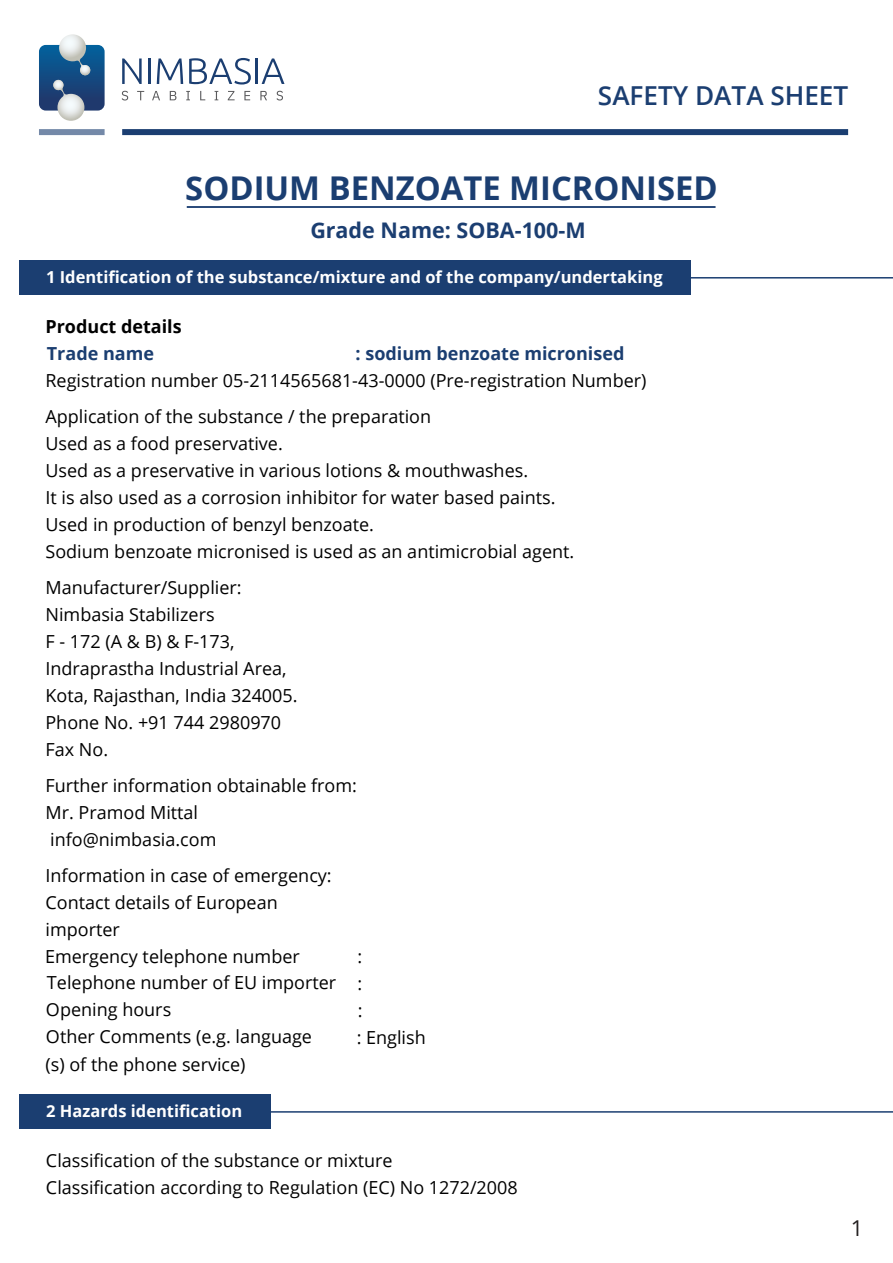
<style>
.page{position:relative;width:893px;height:1263px;background:#fff}
.page>*{position:absolute;margin:0;border:0;box-sizing:border-box;transform-origin:0 0}
.t1{font:700 32.7px "Open Sans";color:#1b3e71}
.t2{font:600 26.1px "Open Sans";color:#1b3e71}
.t3{font:21.9px "Open Sans";color:#231f20}
.t4{font:700 21.45px "Open Sans";color:#1b3e71}
.t5{font:18px/27px "Open Sans";color:#000}
.t6{font:700 18px "Open Sans";color:#1b3e71}
.t7{font:700 18px "Open Sans";color:#000}
.t8{font:700 16.5px "Open Sans";color:#fff}
</style>
<div class="page">
<svg style="left:122px;top:58px;width:20px;height:26px"></svg>
<hr style="left:148px;top:58px;width:3px;height:26px;background:#1b3e71">
<svg style="left:157px;top:58px;width:26px;height:26px"></svg>
<svg style="left:189px;top:58px;width:62px;height:27px"></svg>
<hr style="left:255px;top:58px;width:3px;height:26px;background:#1b3e71">
<svg style="left:262px;top:58px;width:22px;height:26px"></svg>
<svg style="left:122px;top:91px;width:6px;height:9px"></svg>
<svg style="left:137px;top:91px;width:7px;height:9px"></svg>
<svg style="left:152px;top:91px;width:8px;height:9px"></svg>
<svg style="left:170px;top:91px;width:6px;height:9px"></svg>
<svg style="left:186px;top:91px;width:4px;height:9px"></svg>
<svg style="left:200px;top:91px;width:5px;height:9px"></svg>
<svg style="left:215px;top:91px;width:3px;height:9px"></svg>
<svg style="left:228px;top:91px;width:7px;height:9px"></svg>
<svg style="left:244px;top:91px;width:6px;height:9px"></svg>
<svg style="left:260px;top:91px;width:7px;height:9px"></svg>
<svg style="left:276px;top:91px;width:7px;height:9px"></svg>
<svg style="left:39px;top:34px;width:66px;height:87px"></svg>
<hr style="left:277px;top:277px;width:616px;height:2px;background:#1b3e71">
<div style="left:19px;top:261px;width:671px;height:34px;background:#1b3e71"></div>
<div style="left:122px;top:129px;width:726px;height:6px;background:#1b3e71"></div>
<div style="left:39px;top:129px;width:66px;height:6px;background:#7489a8"></div>
<hr style="left:187px;top:206px;width:529px;height:2px;background:#1b3e71">
<hr style="left:266px;top:1111px;width:627px;height:2px;background:#1b3e71">
<div style="left:19px;top:1095px;width:251px;height:34px;background:#1b3e71"></div>
<h2 class="t2" style="left:598px;top:78px;width:252px">SAFETY DATA SHEET</h2>
<h1 class="t1" style="left:185px;top:165px;width:534px">SODIUM BENZOATE MICRONISED</h1>
<p class="t4" style="left:310px;top:215px;width:277px">Grade Name: SOBA-100-M</p>
<p class="t8" style="left:46px;top:266px;width:618px">1 Identification of the substance/mixture and of the company/undertaking</p>
<p class="t7" style="left:45px;top:314px;width:138px">Product details</p>
<p class="t6" style="left:356px;top:341px;width:270px">: sodium benzoate micronised</p>
<p class="t5" style="left:45px;top:362px;width:602px;line-height:36px">Registration number 05-2114565681-43-0000 (Pre-registration Number)<br>Application of the substance / the preparation</p>
<p class="t5" style="left:45px;top:429px;width:530px">Used as a food preservative.<br>Used as a preservative in various lotions &amp; mouthwashes.<br>It is also used as a corrosion inhibitor for water based paints.<br>Used in production of benzyl benzoate.<br>Sodium benzoate micronised is used as an antimicrobial agent.</p>
<p class="t5" style="left:45px;top:573px;width:254px">Manufacturer/Supplier:<br>Nimbasia Stabilizers<br>F - 172 (A &amp; B) &amp; F-173,<br>Indraprastha Industrial Area,<br>Kota, Rajasthan, India 324005.<br>Phone No. +91 744 2980970<br>Fax No.</p>
<p class="t5" style="left:45px;top:771px;width:313px">Further information obtainable from:<br>Mr. Pramod Mittal info@nimbasia.com</p>
<p class="t5" style="left:45px;top:861px;width:288px">Information in case of emergency:<br>Contact details of European importer</p>
<p class="t5" style="left:357px;top:942px;width:71px">:<br>:<br>:<br>: English</p>
<p class="t5" style="left:45px;top:1050px;width:202px">(s) of the phone service)</p>
<p class="t6" style="left:47px;top:341px;width:109px">Trade name</p>
<p class="t5" style="left:45px;top:943px;width:256px">Emergency telephone number</p>
<p class="t5" style="left:46px;top:968px;width:292px">Telephone number of EU importer<br>Opening hours<br>Other Comments (e.g. language</p>
<p class="t8" style="left:46px;top:1100px;width:198px">2 Hazards identification</p>
<p class="t5" style="left:46px;top:1146px;width:473px">Classification of the substance or mixture<br>Classification according to Regulation (EC) No 1272/2008</p>
<p class="t3" style="left:851px;top:1213px;width:14px">1</p>
</div>
